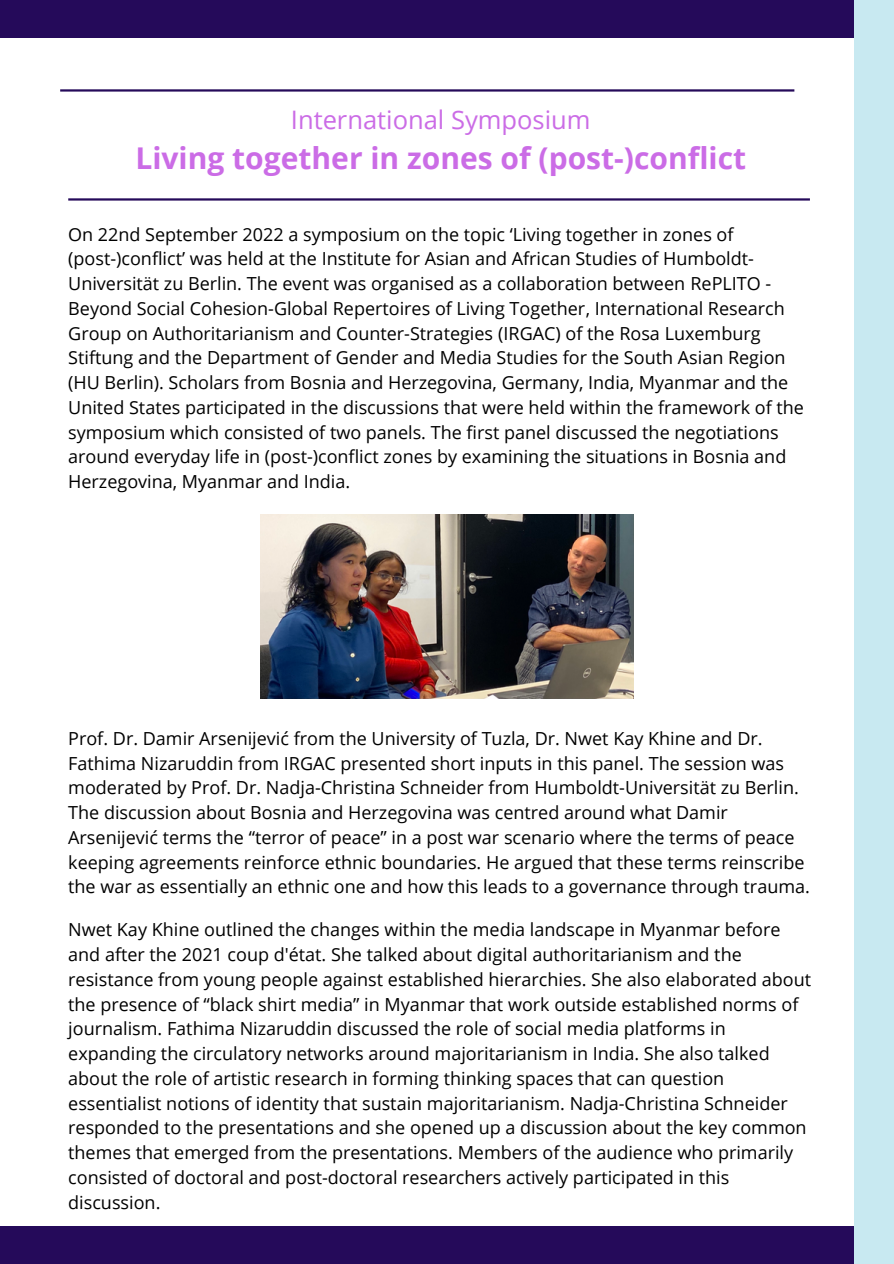
<style>
.page{position:relative;width:894px;height:1264px;background:#fff}
.page>*{position:absolute;margin:0;border:0;box-sizing:border-box;transform-origin:0 0}
.t1{font:700 30px "Open Sans";color:#cb6ce6}
.t2{font:25.5px "Open Sans";color:#cb6ce6}
.t3{font:18px/24.8px "Open Sans";color:#000}
</style>
<div class="page">
<div style="left:0;top:1225px;width:893px;height:38px;background:#250a5a"></div>
<div style="left:0;top:0;width:893px;height:38px;background:#250a5a"></div>
<div style="left:854px;top:0;width:39px;height:1263px;background:#c8e9f1"></div>
<hr style="left:68px;top:198px;width:741px;height:2px;background:#250a5a">
<hr style="left:60px;top:89px;width:734px;height:3px;background:#250a5a">
<img style="left:260px;top:515px;width:373px;height:183px">
<p class="t2" style="left:291px;top:102px;width:301px">International Symposium</p>
<p class="t1" style="left:135px;top:137px;width:612px">Living together in zones of (post-)conflict</p>
<p class="t3" style="left:68px;top:221px;width:737px">On 22nd September 2022 a symposium on the topic ‘Living together in zones of (post-)conflict’ was held at the Institute for Asian and African Studies of Humboldt-Universität zu Berlin. The event was organised as a collaboration between RePLITO - Beyond Social Cohesion-Global Repertoires of Living Together, International Research Group on Authoritarianism and Counter-Strategies (IRGAC) of the Rosa Luxemburg Stiftung and the Department of Gender and Media Studies for the South Asian Region (HU Berlin). Scholars from Bosnia and Herzegovina, Germany, India, Myanmar and the United States participated in the discussions that were held within the framework of the symposium which consisted of two panels. The first panel discussed the negotiations around everyday life in (post-)conflict zones by examining the situations in Bosnia and Herzegovina, Myanmar and India.</p>
<p class="t3" style="left:68px;top:725px;width:743px">Prof. Dr. Damir Arsenijević from the University of Tuzla, Dr. Nwet Kay Khine and Dr.<br>Fathima Nizaruddin from IRGAC presented short inputs in this panel. The session was moderated by Prof. Dr. Nadja-Christina Schneider from Humboldt-Universität zu Berlin.<br>The discussion about Bosnia and Herzegovina was centred around what Damir Arsenijević terms the “terror of peace” in a post war scenario where the terms of peace keeping agreements reinforce ethnic boundaries. He argued that these terms reinscribe the war as essentially an ethnic one and how this leads to a governance through trauma.</p>
<h1 class="t3" style="left:68px;top:916px;width:744px">Nwet Kay Khine outlined the changes within the media landscape in Myanmar before and after the 2021 coup d'état. She talked about digital authoritarianism and the resistance from young people against established hierarchies. She also elaborated about the presence of “black shirt media” in Myanmar that work outside established norms of journalism. Fathima Nizaruddin discussed the role of social media platforms in expanding the circulatory networks around majoritarianism in India. She also talked about the role of artistic research in forming thinking spaces that can question essentialist notions of identity that sustain majoritarianism. Nadja-Christina Schneider responded to the presentations and she opened up a discussion about the key common themes that emerged from the presentations. Members of the audience who primarily consisted of doctoral and post-doctoral researchers actively participated in this discussion.</h1>
</div>
